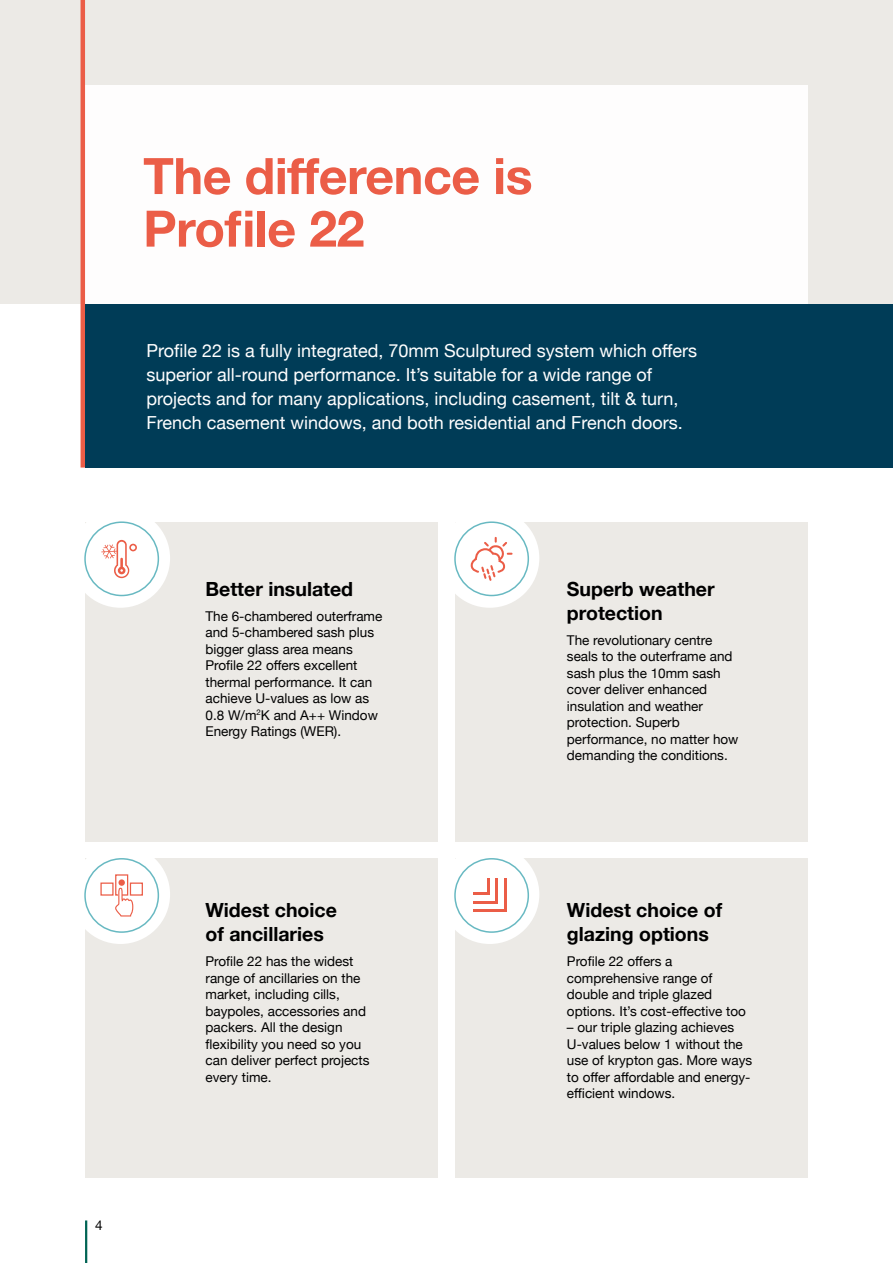
<style>
.page{position:relative;width:893px;height:1263px;background:#fff}
.page>*{position:absolute;margin:0;border:0;box-sizing:border-box;transform-origin:0 0}
.t1{font:700 50.25px/52.5px "Helvetica Neue";letter-spacing:-.01em;color:#eb5d47}
.t2{font:700 19.5px/24px "Helvetica Neue";color:#000}
.t3{font:18px/24px "Helvetica Neue";color:#fff}
.t4{font:13.5px/16.5px "Helvetica Neue";color:#000}
</style>
<div class="page">
<hr style="left:85px;top:1220px;width:2px;height:43px;background:#006454">
<div style="left:85px;top:522px;width:353px;height:319px;background:#eceae6"></div>
<div style="left:71px;top:508px;width:99px;height:100px;background:#fff;border-radius:50%"></div>
<div style="left:0;top:0;width:893px;height:304px;background:#eceae6"></div>
<div style="left:85px;top:859px;width:353px;height:319px;background:#eceae6"></div>
<div style="left:455px;top:859px;width:353px;height:319px;background:#eceae6"></div>
<div style="left:440px;top:845px;width:99px;height:99px;background:#fff;border-radius:50%"></div>
<div style="left:71px;top:845px;width:99px;height:99px;background:#fff;border-radius:50%"></div>
<div style="left:455px;top:522px;width:353px;height:319px;background:#eceae6"></div>
<div style="left:440px;top:508px;width:99px;height:100px;background:#fff;border-radius:50%"></div>
<div style="left:85px;top:85px;width:723px;height:219px;background:#fff"></div>
<hr style="left:81px;top:0;width:4px;height:468px;background:#eb5d47">
<div style="left:84px;top:858px;width:75px;height:75px;border:2px solid #68b9c2;border-radius:50%"></div>
<div style="left:454px;top:858px;width:75px;height:75px;border:2px solid #68b9c2;border-radius:50%"></div>
<hr style="left:473px;top:909px;width:34px;height:3px;background:#eb5d47">
<hr style="left:504px;top:878px;width:3px;height:34px;background:#eb5d47">
<hr style="left:473px;top:901px;width:25px;height:2px;background:#eb5d47">
<hr style="left:495px;top:878px;width:3px;height:25px;background:#eb5d47">
<svg style="left:473px;top:878px;width:17px;height:17px"></svg>
<div style="left:85px;top:304px;width:808px;height:164px;background:#003c57"></div>
<div style="left:84px;top:521px;width:75px;height:75px;border:2px solid #68b9c2;border-radius:50%"></div>
<svg style="left:101px;top:540px;width:36px;height:38px"></svg>
<div style="left:454px;top:521px;width:75px;height:75px;border:2px solid #68b9c2;border-radius:50%"></div>
<svg style="left:470px;top:538px;width:42px;height:43px"></svg>
<div style="left:115px;top:874px;width:13px;height:22px;border:1px solid #eb5d47"></div>
<div style="left:130px;top:882px;width:13px;height:14px;border:1px solid #eb5d47"></div>
<div style="left:100px;top:882px;width:14px;height:14px;border:1px solid #eb5d47"></div>
<svg style="left:115px;top:887px;width:19px;height:30px"></svg>
<div style="left:119px;top:879px;width:6px;height:7px;background:#eb5d47;border-radius:50%"></div>
<h1 class="t1" style="left:143px;top:151px;width:391px">The difference is<br>Profile 22</h1>
<p class="t3" style="left:146px;top:340px;width:552px">Profile 22 is a fully integrated, 70mm Sculptured system which offers superior all-round performance. It’s suitable for a wide range of projects and for many applications, including casement, tilt &amp; turn, French casement windows, and both residential and French doors.</p>
<p class="t4" style="left:95px;top:1218px;width:9px">4</p>
<h2 class="t2" style="left:206px;top:577px;width:149px">Better insulated</h2>
<p class="t4" style="left:206px;top:609px;width:178px">The 6-chambered outerframe and 5-chambered sash plus bigger glass area means<br>Profile 22 offers excellent thermal performance. It can achieve U-values as low as<br>0.8 W/m<sup>2</sup>K and A++ Window<br>Energy Ratings (WER).</p>
<h2 class="t2" style="left:206px;top:899px;width:133px">Widest choice of ancillaries</h2>
<p class="t4" style="left:206px;top:954px;width:166px">Profile 22 has the widest range of ancillaries on the market, including cills, baypoles, accessories and packers. All the design flexibility you need so you can deliver perfect projects every time.</p>
<h2 class="t2" style="left:567px;top:577px;width:149px">Superb weather protection</h2>
<p class="t4" style="left:567px;top:633px;width:173px">The revolutionary centre seals to the outerframe and sash plus the 10mm sash cover deliver enhanced insulation and weather protection. Superb performance, no matter how demanding the conditions.</p>
<h2 class="t2" style="left:567px;top:899px;width:157px">Widest choice of glazing options</h2>
<p class="t4" style="left:567px;top:954px;width:181px">Profile 22 offers a comprehensive range of double and triple glazed options. It’s cost-effective too</p>
<p class="t4" style="left:567px;top:1020px;width:187px">– our triple glazing achieves<br>U-values below 1 without the use of krypton gas. More ways to offer affordable and energy&shy;efficient windows.</p>
</div>
